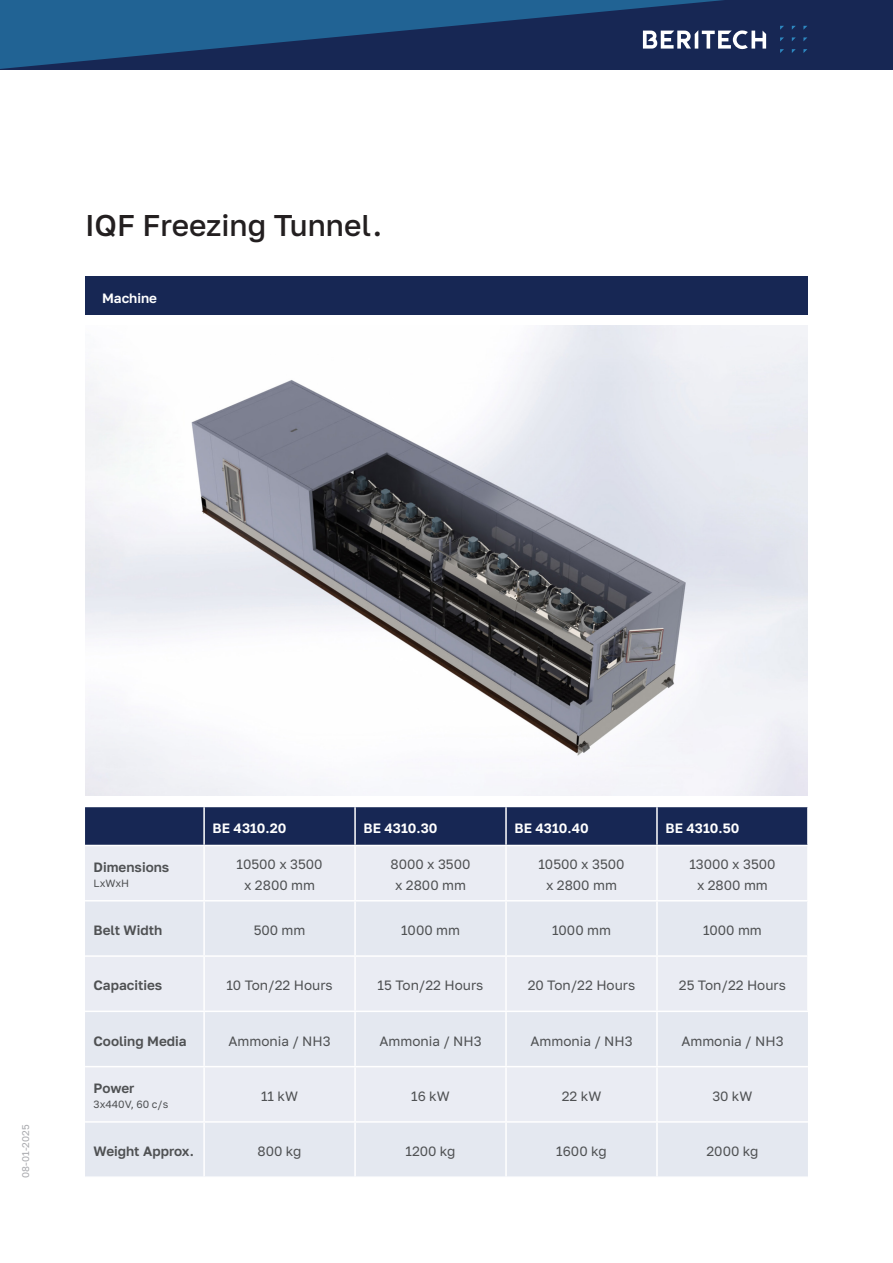
<style>
.page{position:relative;width:893px;height:1263px;background:#fff}
.page>*{position:absolute;margin:0;border:0;box-sizing:border-box;transform-origin:0 0}
.t1{font:500 30px "Golos Text";color:#231f20}
.t2{font:13.5px "Golos Text";color:#4f5153}
.t3{font:600 13.5px "Golos Text";color:#4f5153}
.t4{font:600 13.5px "Golos Text";color:#fff}
.t5{font:10.5px "Golos Text";color:#4f5153}
.Emne_blå{font:9.75px "Golos Text";color:#a8a9ad}
</style>
<div class="page">
<div style="left:0;top:0;width:893px;height:70px;background:#172754"></div>
<svg style="left:0;top:0;width:723px;height:69px;fill:#216394"></svg>
<svg style="left:643px;top:30px;width:123px;height:19px"></svg>
<svg style="left:780px;top:37px;width:4px;height:4px"></svg>
<svg style="left:803px;top:37px;width:4px;height:4px"></svg>
<svg style="left:803px;top:49px;width:4px;height:4px"></svg>
<img style="left:85px;top:325px;width:723px;height:470px">
<div style="left:85px;top:807px;width:722px;height:38px;background:#172754"></div>
<div style="left:85px;top:846px;width:722px;height:54px;background:#eaecf3"></div>
<div style="left:85px;top:901px;width:723px;height:275px;background:#e4e8f0"></div>
<hr style="left:203px;top:807px;width:2px;height:38px;background:#fff">
<hr style="left:354px;top:807px;width:2px;height:38px;background:#fff">
<hr style="left:505px;top:807px;width:2px;height:38px;background:#fff">
<hr style="left:656px;top:807px;width:2px;height:38px;background:#fff">
<hr style="left:203px;top:846px;width:2px;height:54px;background:#fff">
<hr style="left:354px;top:846px;width:2px;height:54px;background:#fff">
<hr style="left:505px;top:846px;width:2px;height:54px;background:#fff">
<hr style="left:656px;top:846px;width:2px;height:54px;background:#fff">
<hr style="left:203px;top:901px;width:2px;height:54px;background:#fff">
<hr style="left:354px;top:901px;width:2px;height:54px;background:#fff">
<hr style="left:505px;top:901px;width:2px;height:54px;background:#fff">
<hr style="left:656px;top:901px;width:2px;height:54px;background:#fff">
<hr style="left:807px;top:901px;width:2px;height:54px;background:#fff">
<hr style="left:85px;top:955px;width:119px;height:2px;background:#fff">
<hr style="left:204px;top:955px;width:151px;height:2px;background:#fff">
<hr style="left:203px;top:957px;width:2px;height:53px;background:#fff">
<hr style="left:355px;top:955px;width:151px;height:2px;background:#fff">
<hr style="left:354px;top:957px;width:2px;height:53px;background:#fff">
<hr style="left:506px;top:955px;width:151px;height:2px;background:#fff">
<hr style="left:505px;top:957px;width:2px;height:53px;background:#fff">
<hr style="left:657px;top:955px;width:152px;height:2px;background:#fff">
<hr style="left:656px;top:957px;width:2px;height:53px;background:#fff">
<hr style="left:807px;top:957px;width:2px;height:53px;background:#fff">
<hr style="left:85px;top:1010px;width:119px;height:2px;background:#fff">
<hr style="left:204px;top:1010px;width:151px;height:2px;background:#fff">
<hr style="left:203px;top:1012px;width:2px;height:54px;background:#fff">
<hr style="left:355px;top:1010px;width:151px;height:2px;background:#fff">
<hr style="left:354px;top:1012px;width:2px;height:54px;background:#fff">
<hr style="left:506px;top:1010px;width:151px;height:2px;background:#fff">
<hr style="left:505px;top:1012px;width:2px;height:54px;background:#fff">
<hr style="left:657px;top:1010px;width:152px;height:2px;background:#fff">
<hr style="left:656px;top:1012px;width:2px;height:54px;background:#fff">
<hr style="left:85px;top:1066px;width:119px;height:1px;background:#fff">
<hr style="left:204px;top:1066px;width:151px;height:1px;background:#fff">
<hr style="left:203px;top:1067px;width:2px;height:54px;background:#fff">
<hr style="left:355px;top:1066px;width:151px;height:1px;background:#fff">
<hr style="left:354px;top:1067px;width:2px;height:54px;background:#fff">
<hr style="left:506px;top:1066px;width:151px;height:1px;background:#fff">
<hr style="left:505px;top:1067px;width:2px;height:54px;background:#fff">
<hr style="left:657px;top:1066px;width:151px;height:1px;background:#fff">
<hr style="left:656px;top:1067px;width:2px;height:54px;background:#fff">
<hr style="left:85px;top:1121px;width:119px;height:2px;background:#fff">
<hr style="left:204px;top:1121px;width:151px;height:2px;background:#fff">
<hr style="left:203px;top:1123px;width:2px;height:53px;background:#fff">
<hr style="left:355px;top:1121px;width:151px;height:2px;background:#fff">
<hr style="left:354px;top:1123px;width:2px;height:53px;background:#fff">
<hr style="left:506px;top:1121px;width:151px;height:2px;background:#fff">
<hr style="left:505px;top:1123px;width:2px;height:53px;background:#fff">
<hr style="left:657px;top:1121px;width:151px;height:2px;background:#fff">
<hr style="left:656px;top:1123px;width:2px;height:53px;background:#fff">
<div style="left:85px;top:277px;width:723px;height:38px;background:#172754"></div>
<p class="t1" style="left:85px;top:207px;width:298px">IQF Freezing Tunnel.</p>
<p class="t4" style="left:102px;top:290px;width:57px">Machine</p>
<p class="Emne_blå" style="left:20px;top:1178px;width:55px;rotate:-90deg">08-01-2025</p>
<p class="t3" style="left:94px;top:859px;width:77px">Dimensions</p>
<p class="t5" style="left:94px;top:877px;width:37px">LxWxH</p>
<p class="t4" style="left:213px;top:820px;width:75px">BE 4310.20</p>
<p class="t4" style="left:364px;top:820px;width:75px">BE 4310.30</p>
<p class="t4" style="left:514px;top:820px;width:76px">BE 4310.40</p>
<p class="t4" style="left:665px;top:820px;width:75px">BE 4310.50</p>
<p class="t2" style="left:237px;top:856px;width:88px">10500 x 3500</p>
<p class="t2" style="left:244px;top:877px;width:72px">x 2800 mm</p>
<p class="t2" style="left:391px;top:856px;width:81px">8000 x 3500</p>
<p class="t2" style="left:395px;top:877px;width:72px">x 2800 mm</p>
<p class="t2" style="left:538px;top:856px;width:88px">10500 x 3500</p>
<p class="t2" style="left:546px;top:877px;width:72px">x 2800 mm</p>
<p class="t2" style="left:689px;top:856px;width:88px">13000 x 3500</p>
<p class="t2" style="left:697px;top:877px;width:72px">x 2800 mm</p>
<p class="t3" style="left:94px;top:922px;width:70px">Belt Width</p>
<p class="t2" style="left:254px;top:922px;width:53px">500 mm</p>
<p class="t2" style="left:401px;top:922px;width:60px">1000 mm</p>
<p class="t2" style="left:552px;top:922px;width:60px">1000 mm</p>
<p class="t2" style="left:703px;top:922px;width:60px">1000 mm</p>
<p class="t3" style="left:94px;top:977px;width:70px">Capacities</p>
<p class="t2" style="left:226px;top:977px;width:108px">10 Ton/22 Hours</p>
<p class="t2" style="left:378px;top:977px;width:107px">15 Ton/22 Hours</p>
<p class="t2" style="left:528px;top:977px;width:109px">20 Ton/22 Hours</p>
<p class="t2" style="left:679px;top:977px;width:109px">25 Ton/22 Hours</p>
<p class="t3" style="left:94px;top:1033px;width:95px">Cooling Media</p>
<p class="t2" style="left:228px;top:1033px;width:104px">Ammonia / NH3</p>
<p class="t2" style="left:379px;top:1033px;width:104px">Ammonia / NH3</p>
<p class="t2" style="left:530px;top:1033px;width:104px">Ammonia / NH3</p>
<p class="t2" style="left:681px;top:1033px;width:104px">Ammonia / NH3</p>
<p class="t3" style="left:94px;top:1080px;width:42px">Power</p>
<p class="t5" style="left:94px;top:1098px;width:76px">3x440V, 60 c/s</p>
<p class="t2" style="left:261px;top:1088px;width:39px">11 kW</p>
<p class="t2" style="left:411px;top:1088px;width:40px">16 kW</p>
<p class="t2" style="left:562px;top:1088px;width:41px">22 kW</p>
<p class="t2" style="left:712px;top:1088px;width:42px">30 kW</p>
<p class="t3" style="left:94px;top:1143px;width:102px">Weight Approx.</p>
<p class="t2" style="left:258px;top:1143px;width:46px">800 kg</p>
<p class="t2" style="left:405px;top:1143px;width:52px">1200 kg</p>
<p class="t2" style="left:556px;top:1143px;width:52px">1600 kg</p>
<p class="t2" style="left:706px;top:1143px;width:53px">2000 kg</p>
</div>
